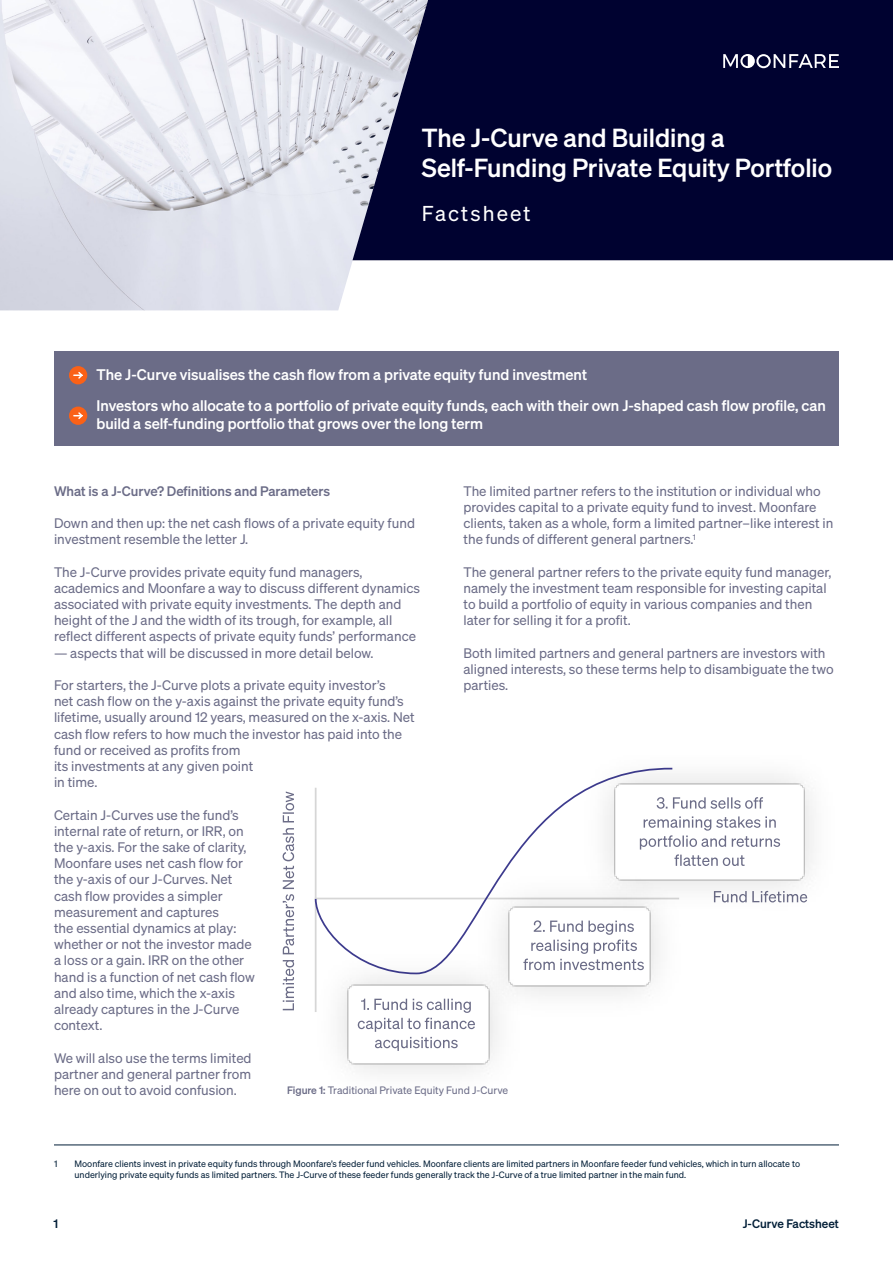
<style>
.page{position:relative;width:893px;height:1263px;background:#fff}
.page>*{position:absolute;margin:0;border:0;box-sizing:border-box;transform-origin:0 0}
.t1{font:25.5px/30.6px "Sohne Studio Kraftig";color:#fff}
.t2{font:21px "Sohne Studio Buch";letter-spacing:.1em;color:#fff}
.t3{font:15px/30.8px "Sohne Studio Kraftig";color:#fff}
.t4{font:13.5px/16.2px "Sohne Studio Buch";color:#6b6c87}
.t5{font:13.5px "Sohne Studio Kraftig";color:#6b6c87}
.t6{font:12px "Sohne Studio Kraftig";color:#021e37}
.t7{font:10.5px "Sohne Studio Buch";color:#6b6c87}
.t8{font:9px/10.8px "Sohne Studio Buch";color:#021e37}
.s1{font-family:"Sohne Studio Kraftig"}
</style>
<div class="page">
<div style="left:54px;top:351px;width:785px;height:95px;background:#6b6c87"></div>
<img style="left:0;top:0;width:428px;height:310px">
<svg style="left:352px;top:0;width:541px;height:260px;background:#0f113c"></svg>
<svg style="left:723px;top:54px;width:116px;height:14px"></svg>
<div style="left:69px;top:366px;width:18px;height:18px;background:#fa6117;border-radius:50%"></div>
<svg style="left:73px;top:372px;width:10px;height:7px"></svg>
<div style="left:69px;top:407px;width:18px;height:18px;background:#fa6117;border-radius:50%"></div>
<svg style="left:73px;top:412px;width:10px;height:7px"></svg>
<hr style="left:54px;top:1145px;width:785px;height:1px;background:#021e37">
<svg style="left:314px;top:787px;width:266px;height:164px"></svg>
<svg style="left:283px;top:791px;width:11px;height:219px"></svg>
<img style="left:315px;top:951px;width:183px;height:123px">
<svg style="left:358px;top:999px;width:117px;height:52px"></svg>
<img style="left:474px;top:873px;width:185px;height:147px">
<svg style="left:523px;top:920px;width:121px;height:50px"></svg>
<img style="left:580px;top:767px;width:234px;height:147px">
<svg style="left:640px;top:797px;width:140px;height:69px"></svg>
<h1 class="t1" style="left:422px;top:122px;width:412px">The J-Curve and Building a<br>Self-Funding Private Equity Portfolio</h1>
<h2 class="t2" style="left:422px;top:201px;width:110px">Factsheet</h2>
<p class="t3" style="left:97px;top:359px;width:731px">The J-Curve visualises the cash flow from a private equity fund investment<br>Investors who allocate to a portfolio of private equity funds, each with their own J-shaped cash flow profile, can</p>
<p class="t3" style="left:97px;top:407px;width:388px">build a self-funding portfolio that grows over the long term</p>
<p class="t5" style="left:54px;top:482px;width:278px">What is a J-Curve? Definitions and Parameters</p>
<p class="t4" style="left:54px;top:515px;width:362px">Down and then up: the net cash flows of a private equity fund investment resemble the letter J.</p>
<p class="t4" style="left:54px;top:563px;width:368px">The J-Curve provides private equity fund managers, academics and Moonfare a way to discuss different dynamics associated with private equity investments. The depth and height of the J and the width of its trough, for example, all reflect different aspects of private equity funds’ performance</p>
<p class="t4" style="left:54px;top:644px;width:321px">— aspects that will be discussed in more detail below.</p>
<p class="t4" style="left:54px;top:677px;width:362px">For starters, the J-Curve plots a private equity investor’s<br>net cash flow on the y-axis against the private equity fund’s lifetime, usually around 12 years, measured on the x-axis. Net cash flow refers to how much the investor has paid into the fund or received as profits from<br>its investments at any given point<br>in time.</p>
<p class="t4" style="left:54px;top:806px;width:202px">Certain J-Curves use the fund’s internal rate of return, or IRR, on the y-axis. For the sake of clarity,<br>Moonfare uses net cash flow for the y-axis of our J-Curves. Net cash flow provides a simpler measurement and captures<br>the essential dynamics at play: whether or not the investor made a loss or a gain. IRR on the other hand is a function of net cash flow and also time, which the x-axis already captures in the J-Curve context.</p>
<p class="t4" style="left:54px;top:1049px;width:199px;text-align:justify">We will also use the terms limited partner and general partner from here on out to avoid confusion.</p>
<p class="t4" style="left:463px;top:482px;width:371px">The limited partner refers to the institution or individual who provides capital to a private equity fund to invest. Moonfare clients, taken as a whole, form a limited partner–like interest in the funds of different general partners.<sup>1</sup></p>
<p class="t4" style="left:463px;top:563px;width:369px">The general partner refers to the private equity fund manager, namely the investment team responsible for investing capital to build a portfolio of equity in various companies and then later for selling it for a profit.</p>
<p class="t4" style="left:463px;top:644px;width:372px">Both limited partners and general partners are investors with aligned interests, so these terms help to disambiguate the two parties.</p>
<p class="t7" style="left:287px;top:1084px;width:223px"><span class="s1">Figure 1:</span> Traditional Private Equity Fund J-Curve</p>
<p class="t8" style="left:54px;top:1158px;width:5px">1</p>
<p class="t8" style="left:75px;top:1158px;width:727px">Moonfare clients invest in private equity funds through Moonfare’s feeder fund vehicles. Moonfare clients are limited partners in Moonfare feeder fund vehicles, which in turn allocate to underlying private equity funds as limited partners. The J-Curve of these feeder funds generally track the J-Curve of a true limited partner in the main fund.</p>
<p class="t6" style="left:54px;top:1216px;width:6px">1</p>
<p class="t6" style="left:743px;top:1216px;width:98px">J-Curve Factsheet</p>
</div>
